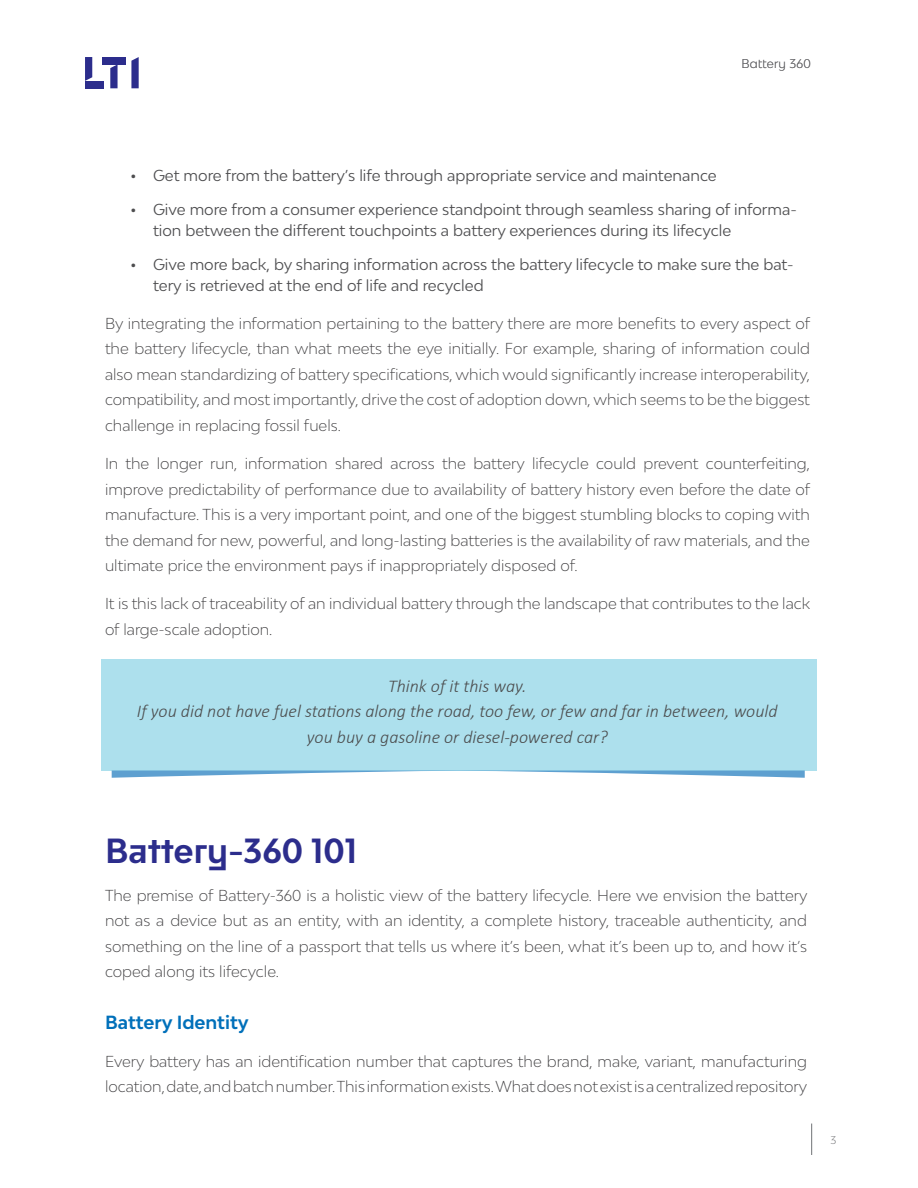
<style>
.page{position:relative;width:918px;height:1188px;background:#fff}
.page>*{position:absolute;margin:0;border:0;box-sizing:border-box;transform-origin:0 0}
.chapter_Heading-1{font:700 33px "Bw Modelica LTIBETA03";color:#2c2d8c}
.body_text_new_2{font:italic 300 18px/25.5px "Calibri";color:#4b4c4d;text-align:center}
.body_heading{font:700 18px "Bw Modelica";color:#0070ba}
.body_text_new_2-2{font:300 15px/25.5px "Bw Modelica";color:#414042;text-align:justify}
.t1{font:15px/21px "Bw Modelica";color:#4d4d4f}
.footer-title{font:300 12px "Bw Modelica";letter-spacing:.025em;color:#636366}
.t2{font:300 10.5px "Bw Modelica";color:#6c6d70}
.s1{font-weight:700}
</style>
<div class="page">
<svg style="left:85px;top:57px;width:7px;height:24px"></svg>
<div style="left:85px;top:81px;width:19px;height:7px;background:#2c2d8c"></div>
<div style="left:102px;top:57px;width:24px;height:7px;background:#2c2d8c"></div>
<svg style="left:110px;top:64px;width:8px;height:24px"></svg>
<svg style="left:131px;top:57px;width:8px;height:31px"></svg>
<hr style="left:811px;top:1124px;width:1px;height:31px;background:#808285">
<div style="left:101px;top:659px;width:716px;height:111px;background:#ade0ed"></div>
<svg style="left:112px;top:771px;width:693px;height:7px"></svg>
<p class="footer-title" style="left:742px;top:56px;width:71px">Battery 360</p>
<p class="t1" style="left:130px;top:165px;width:588px"><span class="s1">•</span> Get more from the battery’s life through appropriate service and maintenance</p>
<p class="t1" style="left:153px;top:199px;width:645px;text-indent:-22px"><span class="s1">•</span> Give more from a consumer experience standpoint through seamless sharing of informa&shy;tion between the different touchpoints a battery experiences during its lifecycle</p>
<p class="t1" style="left:153px;top:253px;width:642px;text-indent:-22px"><span class="s1">•</span> Give more back, by sharing information across the battery lifecycle to make sure the bat&shy;tery is retrieved at the end of life and recycled</p>
<p class="body_text_new_2-2" style="left:105px;top:310px;width:707px">By integrating the information pertaining to the battery there are more benefits to every aspect of the battery lifecycle, than what meets the eye initially. For example, sharing of information could also mean standardizing of battery specifications, which would significantly increase interoperability, compatibility, and most importantly, drive the cost of adoption down, which seems to be the biggest challenge in replacing fossil fuels.</p>
<p class="body_text_new_2-2" style="left:105px;top:451px;width:707px">In the longer run, information shared across the battery lifecycle could prevent counterfeiting, improve predictability of performance due to availability of battery history even before the date of manufacture. This is a very important point, and one of the biggest stumbling blocks to coping with the demand for new, powerful, and long-lasting batteries is the availability of raw materials, and the ultimate price the environment pays if inappropriately disposed of.</p>
<p class="body_text_new_2-2" style="left:105px;top:591px;width:707px">It is this lack of traceability of an individual battery through the landscape that contributes to the lack of large-scale adoption.</p>
<p class="body_text_new_2" style="left:388px;top:673px;width:140px">Think of it this way.</p>
<p class="body_text_new_2" style="left:137px;top:698px;width:642px">If you did not have fuel stations along the road, too few, or few and far in between, would you buy a gasoline or diesel-powered car?</p>
<p class="chapter_Heading-1" style="left:105px;top:829px;width:253px">Battery-360 101</p>
<p class="body_text_new_2-2" style="left:105px;top:882px;width:704px">The premise of Battery-360 is a holistic view of the battery lifecycle. Here we envision the battery not as a device but as an entity, with an identity, a complete history, traceable authenticity, and something on the line of a passport that tells us where it’s been, what it’s been up to, and how it’s coped along its lifecycle.</p>
<p class="body_heading" style="left:105px;top:1010px;width:145px">Battery Identity</p>
<p class="body_text_new_2-2" style="left:105px;top:1048px;width:704px">Every battery has an identification number that captures the brand, make, variant, manufacturing location, date, and batch number. This information exists. What does not exist is a centralized repository</p>
<p class="t2" style="left:831px;top:1134px;width:7px">3</p>
</div>
